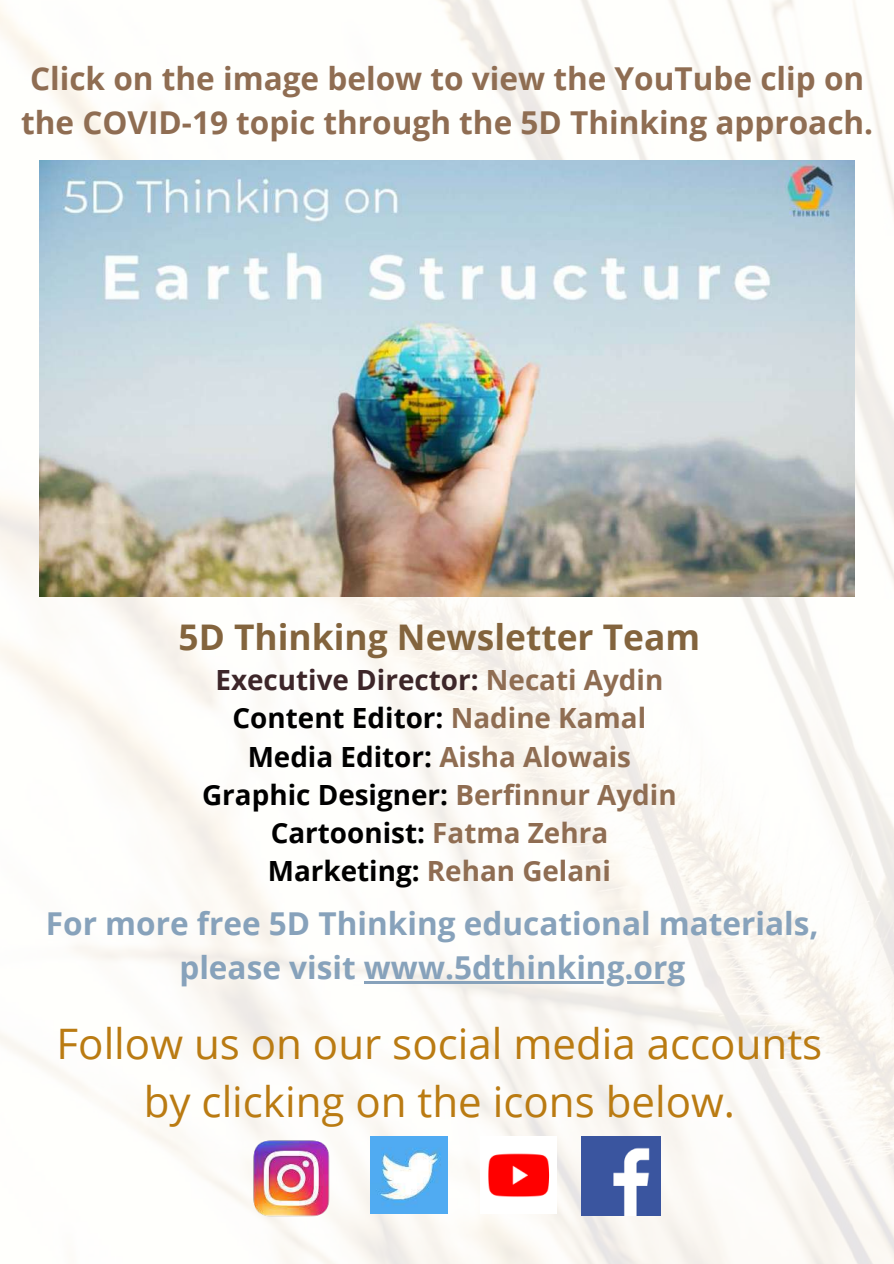
<style>
.page{position:relative;width:894px;height:1264px;background:#fff}
.page>*{position:absolute;margin:0;border:0;box-sizing:border-box;transform-origin:0 0}
.t1{font:42px/58.5px "Open Sans";color:#ba7b12;text-align:center}
.t2{font:700 35.25px "Open Sans";color:#83643d}
.t3{font:700 31.5px/44px "Open Sans";color:#8f6d52}
.t4{font:700 31.5px/44px "Open Sans";color:#87a2bb;text-align:center}
.t5{font:700 27.75px/38.2px "Open Sans";color:#8f6d52;text-align:center}
.s1{color:#3d2629}
.s2{color:#000}
</style>
<div class="page">
<img style="left:0;top:0;width:893px;height:1263px">
<img style="left:252px;top:1139px;width:77px;height:77px">
<img style="left:370px;top:1136px;width:77px;height:77px">
<img style="left:480px;top:1136px;width:76px;height:77px">
<img style="left:581px;top:1136px;width:79px;height:79px">
<img style="left:40px;top:160px;width:814px;height:436px">
<hr style="left:364px;top:981px;width:321px;height:2px;background:#87a2bb">
<p class="t3" style="left:21px;top:56px;width:853px">Click on the image below to view the YouTube clip on the COVID-19 topic through the 5D Thinking approach.</p>
<p class="t2" style="left:179px;top:613px;width:523px">5D Thinking Newsletter Team</p>
<p class="t5" style="left:202px;top:660px;width:476px"><span class="s1">Executive Director:</span> Necati Aydin<br><span class="s2">Content Editor:</span> Nadine Kamal<br><span class="s2">Media Editor:</span> Aisha Alowais<br><span class="s2">Graphic Designer:</span> Berfinnur Aydin<br><span class="s2">Cartoonist:</span> Fatma Zehra<br><span class="s2">Marketing:</span> Rehan Gelani</p>
<p class="t4" style="left:46px;top:901px;width:774px">For more free 5D Thinking educational materials, please visit www.5dthinking.org</p>
<h1 class="t1" style="left:57px;top:1013px;width:767px">Follow us on our social media accounts by clicking on the icons below.</h1>
</div>
